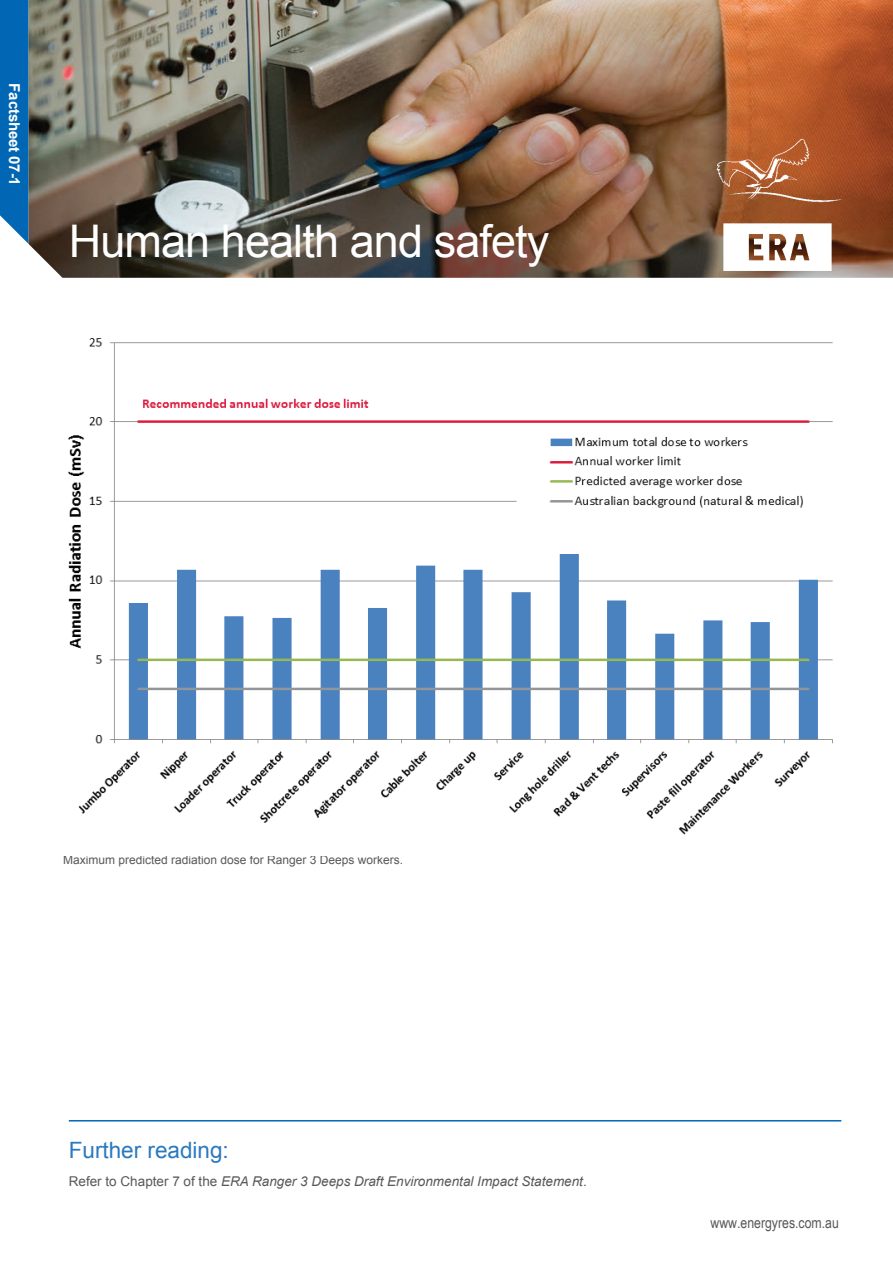
<style>
.page{position:relative;width:893px;height:1263px;background:#fff}
.page>*{position:absolute;margin:0;border:0;box-sizing:border-box;transform-origin:0 0}
.t1{font:45px "Arial";letter-spacing:-.02em;color:#fff}
.t2{font:22.5px "Arial";color:#2b79be}
.t3{font:15px "Arial Narrow";color:#57585a}
.t4{font:700 15px "Arial";letter-spacing:-.01em;color:#fff}
.t5{font:italic 13.5px "Arial";color:#57585a}
.t6{font:12px "Arial";color:#57585a}
.s1{font-style:normal}
</style>
<div class="page">
<img style="left:28px;top:0;width:865px;height:278px">
<div style="left:0;top:0;width:28px;height:244px;background:#0166b3"></div>
<img style="left:701px;top:129px;width:152px;height:149px">
<hr style="left:69px;top:1120px;width:772px;height:1px;background:#0166b3">
<img style="left:68px;top:338px;width:765px;height:497px">
<p class="t4" style="left:24px;top:83px;width:104px;rotate:90deg">Factsheet 07-1</p>
<h1 class="t1" style="left:69px;top:212px;width:482px">Human health and safety</h1>
<p class="t6" style="left:63px;top:852px;width:342px">Maximum predicted radiation dose for Ranger 3 Deeps workers.</p>
<h2 class="t2" style="left:69px;top:1135px;width:162px">Further reading:</h2>
<p class="t5" style="left:69px;top:1173px;width:520px"><span class="s1">Refer to Chapter 7 of the</span> ERA Ranger 3 Deeps Draft Environmental Impact Statement<span class="s1">.</span></p>
<p class="t3" style="left:710px;top:1211px;width:130px">www.energyres.com.au</p>
</div>
